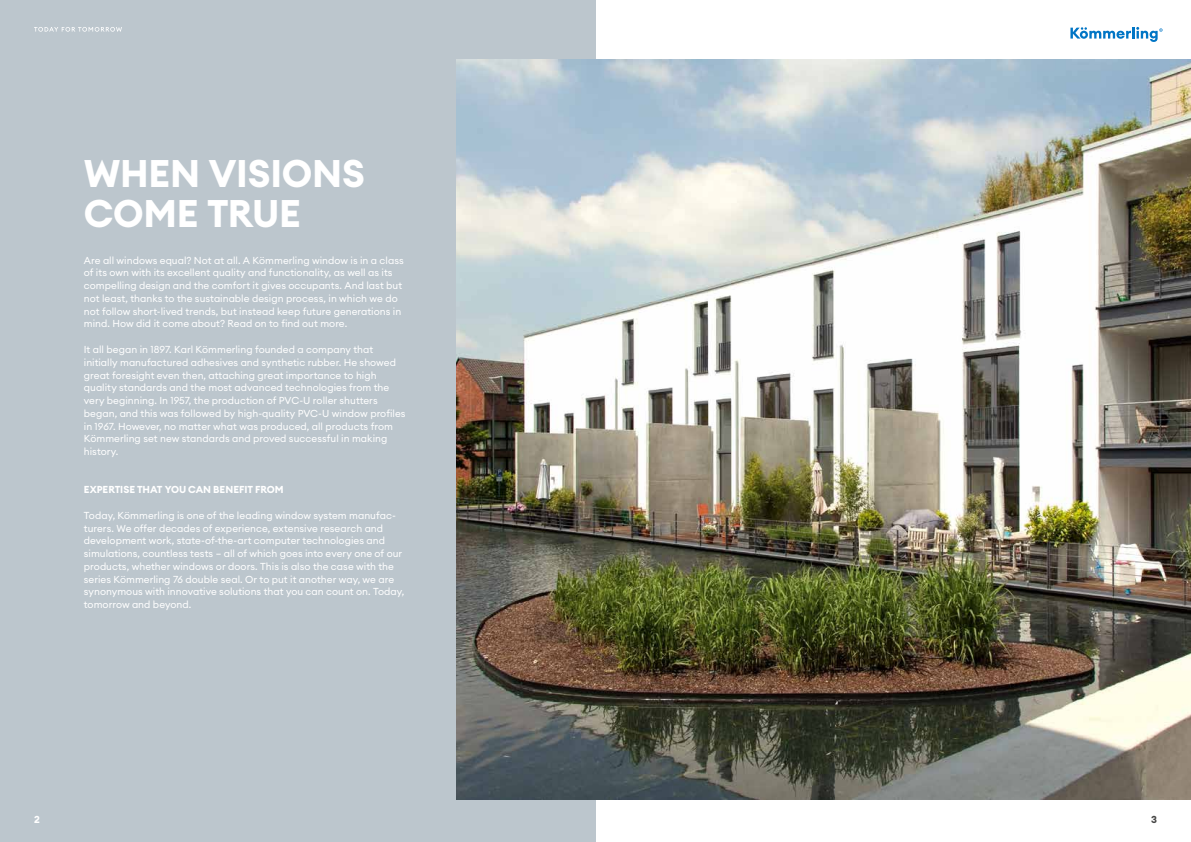
<style>
.page{position:relative;width:1191px;height:842px;background:#fff}
.page>*{position:absolute;margin:0;border:0;box-sizing:border-box;transform-origin:0 0}
.t1{font:700 38px/40px "Euclid Circular A";letter-spacing:-.005em;color:#fff}
.t2{font:10px/12.8px "Euclid Circular A";letter-spacing:.005em;color:#fff}
.t3{font:700 10px "Euclid Circular A";letter-spacing:-.005em;color:#fff}
.t4{font:700 10px "Euclid Circular A";color:#474746}
</style>
<div class="page">
<div style="left:0;top:0;width:595px;height:842px;background:#bcc6cd"></div>
<img style="left:456px;top:60px;width:735px;height:739px">
<svg style="left:1070px;top:27px;width:92px;height:15px"></svg>
<svg style="left:34px;top:27px;width:88px;height:5px"></svg>
<h1 class="t1" style="left:84px;top:154px;width:283px">WHEN VISIONS<br>COME TRUE</h1>
<p class="t2" style="left:84px;top:254px;width:321px">Are all windows equal? Not at all. A Kömmerling window is in a class of its own with its excellent quality and functionality, as well as its compelling design and the comfort it gives occupants. And last but not least, thanks to the sustainable design process, in which we do not follow short-lived trends, but instead keep future generations in mind. How did it come about? Read on to find out more.</p>
<p class="t2" style="left:84px;top:343px;width:323px">It all began in 1897. Karl Kömmerling founded a company that initially manufactured adhesives and synthetic rubber. He showed great foresight even then, attaching great importance to high quality standards and the most advanced technologies from the very beginning. In 1957, the production of PVC-U roller shutters began, and this was followed by high-quality PVC-U window profiles in 1967. However, no matter what was produced, all products from Kömmerling set new standards and proved successful in making history.</p>
<p class="t3" style="left:84px;top:483px;width:201px">EXPERTISE THAT YOU CAN BENEFIT FROM</p>
<p class="t2" style="left:84px;top:509px;width:322px">Today, Kömmerling is one of the leading window system manufac&shy;turers. We offer decades of experience, extensive research and development work, state-of-the-art computer technologies and simulations, countless tests – all of which goes into every one of our products, whether windows or doors. This is also the case with the series Kömmerling 76 double seal. Or to put it another way, we are synonymous with innovative solutions that you can count on. Today, tomorrow and beyond.</p>
<p class="t3" style="left:34px;top:813px;width:7px">2</p>
<p class="t4" style="left:1151px;top:813px;width:7px">3</p>
</div>
